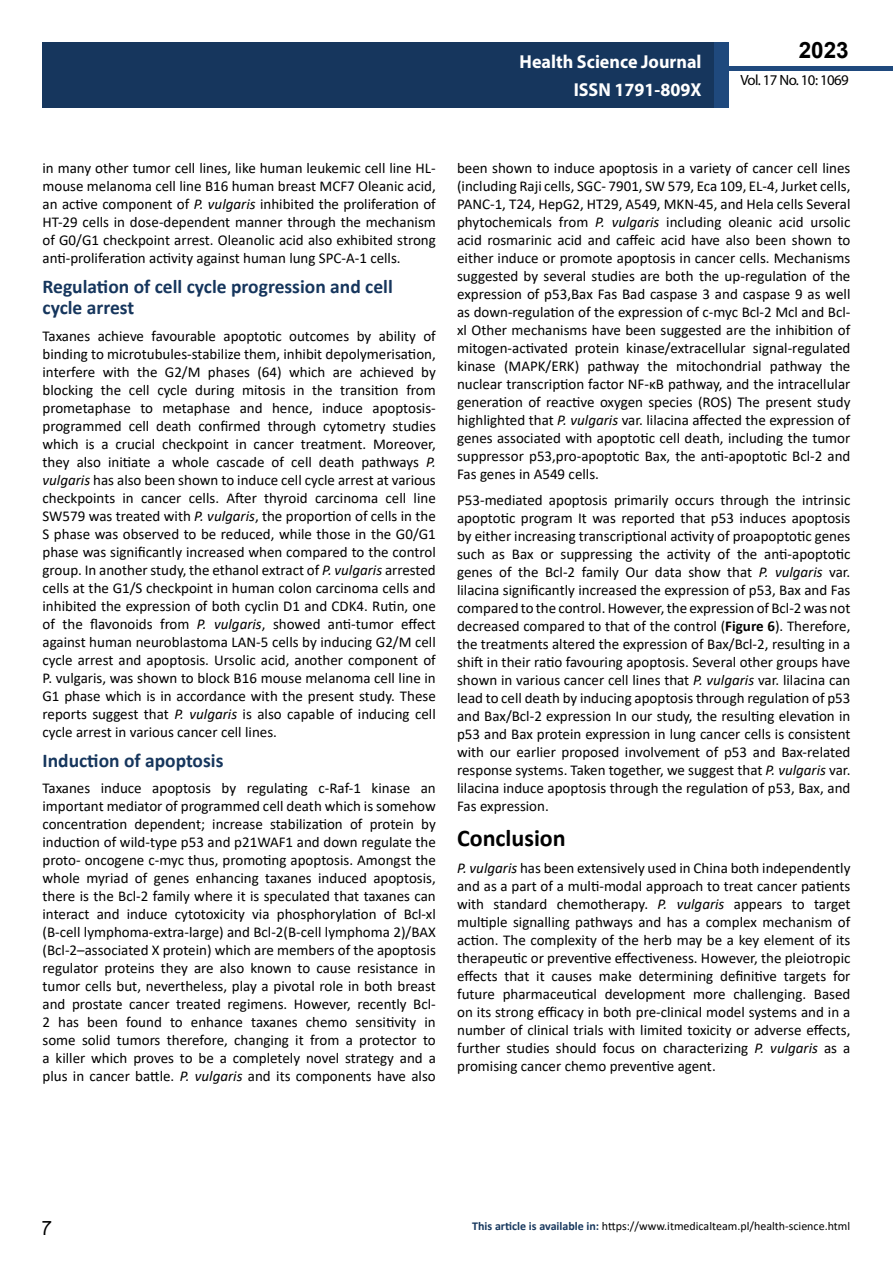
<style>
.page{position:relative;width:893px;height:1263px;background:#fff}
.page>*{position:absolute;margin:0;border:0;box-sizing:border-box;transform-origin:0 0}
.t1{font:25.5px "Tunga";color:#000}
.t2{font:700 24px "Calibri";color:#000}
.t3{font:700 22.5px "Arial";color:#000}
.t4{font:700 19.5px/21.5px "Calibri";color:#16365d}
.t5{font:700 18.75px/27.2px "Myriad Pro";color:#fff;text-align:right;scale:.96 1}
.t6{font:15px/18px "Calibri";color:#000;text-align:justify}
.t7{font:14.85px "Myriad Pro";letter-spacing:-.04em;color:#000}
.t8{font:12px "Calibri";color:#000}
.s1{font-style:italic}
.s2{font-weight:700}
.s3{font-weight:700;color:#16375d}
</style>
<div class="page">
<div style="left:722px;top:66px;width:171px;height:5px;background:#1f497d"></div>
<div style="left:43px;top:42px;width:671px;height:66px;background:#16365d"></div>
<div style="left:714px;top:42px;width:15px;height:66px;background:#1f497d"></div>
<p class="t5" style="left:520px;top:48px;width:191px">Health Science Journal<br>ISSN 1791-809X</p>
<h3 class="t3" style="left:799px;top:35px;width:52px">2023</h3>
<p class="t7" style="left:740px;top:71px;width:110px">Vol. 17 No. 10: 1069</p>
<p class="t6" style="left:43px;top:158px;width:395px">in many other tumor cell lines, like human leukemic cell line HL&shy;mouse melanoma cell line B16 human breast MCF7 Oleanic acid, an active component of <span class="s1">P. vulgaris</span> inhibited the proliferation of HT-29 cells in dose-dependent manner through the mechanism of G0/G1 checkpoint arrest. Oleanolic acid also exhibited strong anti-proliferation activity against human lung SPC-A-1 cells.</p>
<h3 class="t4" style="left:43px;top:275px;width:352px">Regulation of cell cycle progression and cell cycle arrest</h3>
<p class="t6" style="left:43px;top:326px;width:395px">Taxanes achieve favourable apoptotic outcomes by ability of binding to microtubules-stabilize them, inhibit depolymerisation, interfere with the G2/M phases (64) which are achieved by blocking the cell cycle during mitosis in the transition from prometaphase to metaphase and hence, induce apoptosis&shy;programmed cell death confirmed through cytometry studies which is a crucial checkpoint in cancer treatment. Moreover, they also initiate a whole cascade of cell death pathways <span class="s1">P. vulgaris</span> has also been shown to induce cell cycle arrest at various checkpoints in cancer cells. After thyroid carcinoma cell line SW579 was treated with <span class="s1">P. vulgaris</span>, the proportion of cells in the S phase was observed to be reduced, while those in the G0/G1 phase was significantly increased when compared to the control group. In another study, the ethanol extract of <span class="s1">P. vulgaris</span> arrested cells at the G1/S checkpoint in human colon carcinoma cells and inhibited the expression of both cyclin D1 and CDK4. Rutin, one of the flavonoids from <span class="s1">P. vulgaris</span>, showed anti-tumor effect against human neuroblastoma LAN-5 cells by inducing G2/M cell cycle arrest and apoptosis. Ursolic acid, another component of P. vulgaris, was shown to block B16 mouse melanoma cell line in G1 phase which is in accordance with the present study. These reports suggest that <span class="s1">P. vulgaris</span> is also capable of inducing cell cycle arrest in various cancer cell lines.</p>
<h3 class="t4" style="left:43px;top:749px;width:182px">Induction of apoptosis</h3>
<p class="t6" style="left:43px;top:779px;width:395px">Taxanes induce apoptosis by regulating c-Raf-1 kinase an important mediator of programmed cell death which is somehow concentration dependent; increase stabilization of protein by induction of wild-type p53 and p21WAF1 and down regulate the proto- oncogene c-myc thus, promoting apoptosis. Amongst the whole myriad of genes enhancing taxanes induced apoptosis, there is the Bcl-2 family where it is speculated that taxanes can interact and induce cytotoxicity via phosphorylation of Bcl-xl (B-cell lymphoma-extra-large) and Bcl-2(B-cell lymphoma 2)/BAX (Bcl-2–associated X protein) which are members of the apoptosis regulator proteins they are also known to cause resistance in tumor cells but, nevertheless, play a pivotal role in both breast and prostate cancer treated regimens. However, recently Bcl-2 has been found to enhance taxanes chemo sensitivity in some solid tumors therefore, changing it from a protector to a killer which proves to be a completely novel strategy and a plus in cancer battle. <span class="s1">P. vulgaris</span> and its components have also</p>
<p class="t6" style="left:457px;top:158px;width:395px">been shown to induce apoptosis in a variety of cancer cell lines (including Raji cells, SGC- 7901, SW 579, Eca 109, EL-4, Jurket cells, PANC-1, T24, HepG2, HT29, A549, MKN-45, and Hela cells Several phytochemicals from <span class="s1">P. vulgaris</span> including oleanic acid ursolic acid rosmarinic acid and caffeic acid have also been shown to either induce or promote apoptosis in cancer cells. Mechanisms suggested by several studies are both the up-regulation of the expression of p53,Bax Fas Bad caspase 3 and caspase 9 as well as down-regulation of the expression of c-myc Bcl-2 Mcl and Bcl&shy;xl Other mechanisms have been suggested are the inhibition of mitogen-activated protein kinase/extracellular signal-regulated kinase (MAPK/ERK) pathway the mitochondrial pathway the nuclear transcription factor NF-κB pathway, and the intracellular generation of reactive oxygen species (ROS) The present study highlighted that <span class="s1">P. vulgaris</span> var. lilacina affected the expression of genes associated with apoptotic cell death, including the tumor suppressor p53,pro-apoptotic Bax, the anti-apoptotic Bcl-2 and Fas genes in A549 cells.</p>
<p class="t6" style="left:457px;top:491px;width:395px">P53-mediated apoptosis primarily occurs through the intrinsic apoptotic program It was reported that p53 induces apoptosis by either increasing transcriptional activity of proapoptotic genes such as Bax or suppressing the activity of the anti-apoptotic genes of the Bcl-2 family Our data show that <span class="s1">P. vulgaris</span> var. lilacina significantly increased the expression of p53, Bax and Fas compared to the control. However, the expression of Bcl-2 was not decreased compared to that of the control (<span class="s2">Figure 6</span>). Therefore, the treatments altered the expression of Bax/Bcl-2, resulting in a shift in their ratio favouring apoptosis. Several other groups have shown in various cancer cell lines that <span class="s1">P. vulgaris</span> var. lilacina can lead to cell death by inducing apoptosis through regulation of p53 and Bax/Bcl-2 expression In our study, the resulting elevation in p53 and Bax protein expression in lung cancer cells is consistent with our earlier proposed involvement of p53 and Bax-related response systems. Taken together, we suggest that <span class="s1">P. vulgaris</span> var. lilacina induce apoptosis through the regulation of p53, Bax, and Fas expression.</p>
<h2 class="t2" style="left:457px;top:821px;width:110px">Conclusion</h2>
<p class="t6" style="left:457px;top:858px;width:395px"><span class="s1">P. vulgaris</span> has been extensively used in China both independently and as a part of a multi-modal approach to treat cancer patients with standard chemotherapy. <span class="s1">P. vulgaris</span> appears to target multiple signalling pathways and has a complex mechanism of action. The complexity of the herb may be a key element of its therapeutic or preventive effectiveness. However, the pleiotropic effects that it causes make determining definitive targets for future pharmaceutical development more challenging. Based on its strong efficacy in both pre-clinical model systems and in a number of clinical trials with limited toxicity or adverse effects, further studies should focus on characterizing <span class="s1">P. vulgaris</span> as a promising cancer chemo preventive agent.</p>
<h1 class="t1" style="left:42px;top:1211px;width:11px">7</h1>
<p class="t8" style="left:472px;top:1217px;width:380px"><span class="s3">This article is available in:</span> https://www.itmedicalteam.pl/health-science.html</p>
</div>
